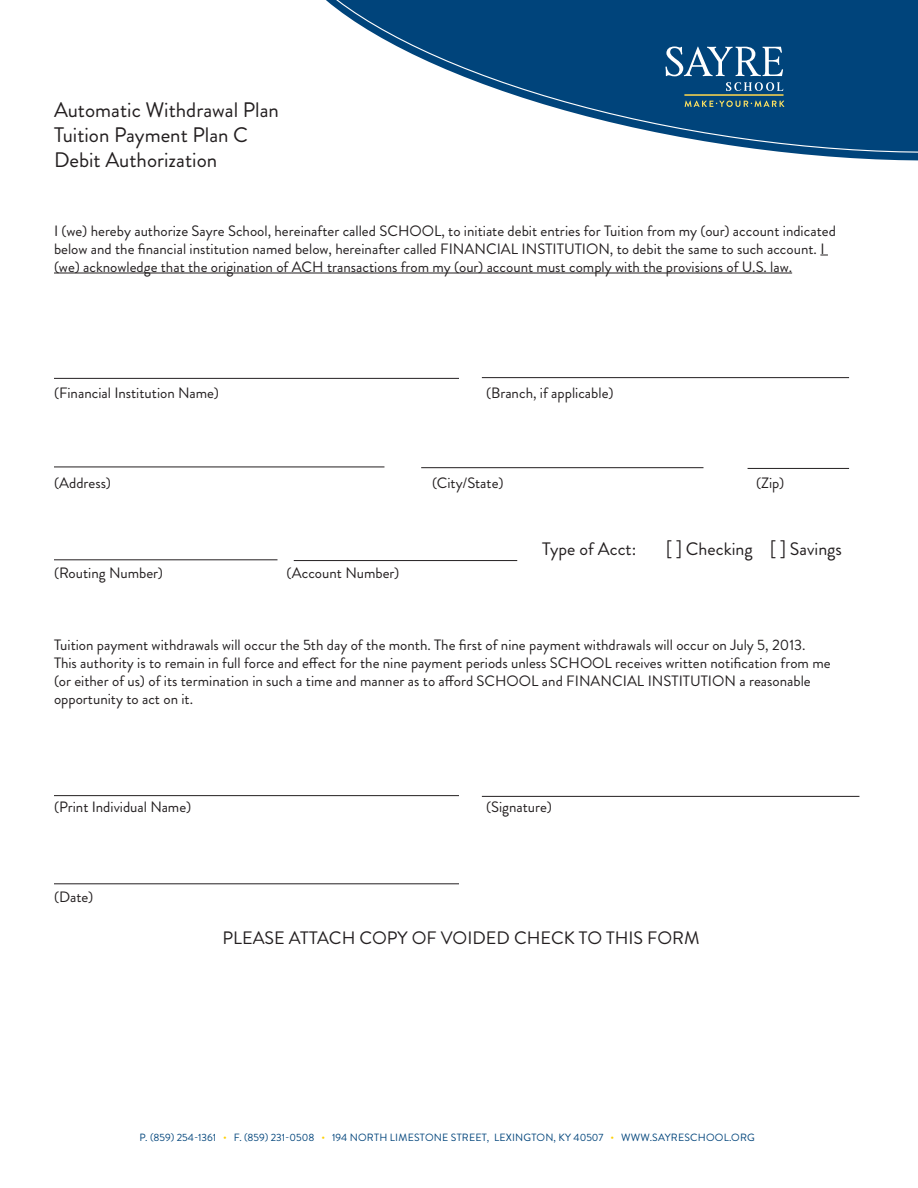
<style>
.page{position:relative;width:918px;height:1188px;background:#fff}
.page>*{position:absolute;margin:0;border:0;box-sizing:border-box;transform-origin:0 0}
.t1{font:21px/25.2px "Brandon Grotesque";color:#231f20}
.t2{font:18px "Brandon Grotesque";color:#231f20}
.t3{font:15px/18px "Brandon Grotesque";color:#231f20}
.t4{font:10.5px "Brandon Grotesque";letter-spacing:.02em;color:#00447b}
.s1{color:#fed105}
</style>
<div class="page">
<hr style="left:54px;top:273px;width:738px;height:1px;background:#231f20">
<svg style="left:326px;top:0;width:592px;height:161px"></svg>
<svg style="left:685px;top:101px;width:99px;height:6px"></svg>
<hr style="left:684px;top:94px;width:100px;height:2px;background:#fed64d">
<svg style="left:665px;top:47px;width:118px;height:29px"></svg>
<svg style="left:726px;top:82px;width:57px;height:9px"></svg>
<hr style="left:54px;top:378px;width:405px;height:1px;background:#231f20">
<hr style="left:54px;top:795px;width:405px;height:1px;background:#231f20">
<hr style="left:54px;top:883px;width:405px;height:1px;background:#231f20">
<hr style="left:54px;top:467px;width:330px;height:1px;background:#231f20">
<hr style="left:421px;top:467px;width:282px;height:1px;background:#231f20">
<hr style="left:482px;top:377px;width:367px;height:1px;background:#231f20">
<hr style="left:482px;top:796px;width:377px;height:1px;background:#231f20">
<hr style="left:748px;top:468px;width:101px;height:1px;background:#231f20">
<hr style="left:54px;top:559px;width:224px;height:1px;background:#231f20">
<hr style="left:294px;top:560px;width:223px;height:1px;background:#231f20">
<p class="t1" style="left:54px;top:97px;width:226px">Automatic Withdrawal Plan<br>Tuition Payment Plan C<br>Debit Authorization</p>
<p class="t3" style="left:54px;top:222px;width:783px">I (we) hereby authorize Sayre School, hereinafter called SCHOOL, to initiate debit entries for Tuition from my (our) account indicated below and the financial institution named below, hereinafter called FINANCIAL INSTITUTION, to debit the same to such account. I (we) acknowledge that the origination of ACH transactions from my (our) account must comply with the provisions of U.S. law.</p>
<p class="t3" style="left:54px;top:384px;width:167px">(Financial Institution Name)</p>
<p class="t3" style="left:486px;top:384px;width:129px">(Branch, if applicable)</p>
<p class="t3" style="left:54px;top:474px;width:59px">(Address)</p>
<p class="t3" style="left:432px;top:474px;width:73px">(City/State)</p>
<p class="t3" style="left:756px;top:474px;width:30px">(Zip)</p>
<p class="t3" style="left:54px;top:564px;width:110px">(Routing Number)</p>
<p class="t3" style="left:287px;top:564px;width:114px">(Account Number)</p>
<p class="t2" style="left:542px;top:536px;width:96px">Type of Acct:</p>
<p class="t2" style="left:666px;top:536px;width:177px">[ ] Checking [ ] Savings</p>
<p class="t3" style="left:54px;top:636px;width:778px">Tuition payment withdrawals will occur the 5th day of the month. The first of nine payment withdrawals will occur on July 5, 2013.<br>This authority is to remain in full force and effect for the nine payment periods unless SCHOOL receives written notification from me (or either of us) of its termination in such a time and manner as to afford SCHOOL and FINANCIAL INSTITUTION a reasonable opportunity to act on it.</p>
<p class="t3" style="left:54px;top:798px;width:139px">(Print Individual Name)</p>
<p class="t3" style="left:486px;top:798px;width:67px">(Signature)</p>
<p class="t3" style="left:54px;top:888px;width:41px">(Date)</p>
<p class="t2" style="left:223px;top:925px;width:479px">PLEASE ATTACH COPY OF VOIDED CHECK TO THIS FORM</p>
<p class="t4" style="left:140px;top:1131px;width:617px">P. (859) 254-1361 <span class="s1">•</span> F. (859) 231-0508 <span class="s1">•</span> 194 NORTH LIMESTONE STREET, LEXINGTON, KY 40507 <span class="s1">•</span> WWW.SAYRESCHOOL.ORG</p>
</div>
